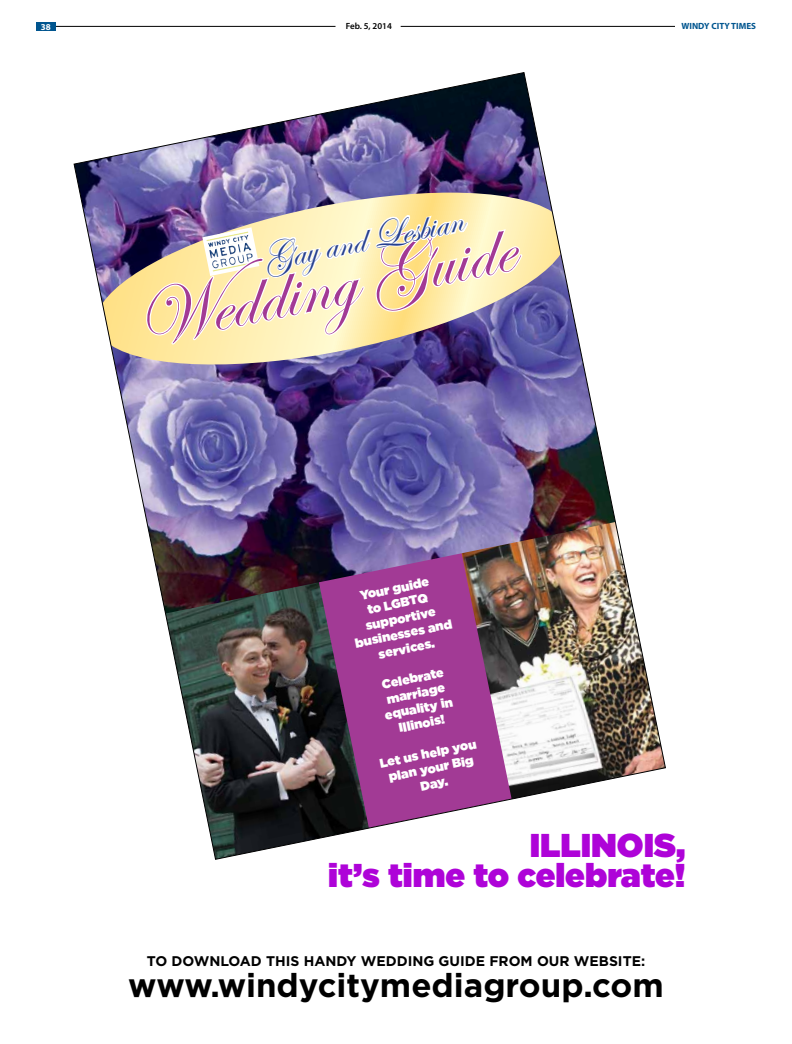
<style>
.page{position:relative;width:792px;height:1044px;background:#fff}
.page>*{position:absolute;margin:0;border:0;box-sizing:border-box;transform-origin:0 0}
.t1{font:81.1px "Edwardian Script ITC";color:#a23a95}
.t2{font:39.1px "Edwardian Script ITC";color:#25408f}
.t3{font:33px/30px "Gotham Ultra";color:#ae03d8;text-align:right}
.t4{font:700 33px "Gotham";color:#000}
.t5{font:700 14px "Gotham";color:#000}
.t6{font:12.8px/15.3px "Gotham Ultra";color:#fff;text-align:center}
.t7{font:700 9px "Myriad Pro";color:#00558f}
.t8{font:600 9px "Myriad Pro";color:#000}
.t9{font:700 9px "Myriad Pro";color:#fff}
</style>
<div class="page">
<img style="left:73px;top:72px;width:593px;height:788px">
<hr style="left:54px;top:26px;width:282px;height:1px;background:#000">
<hr style="left:401px;top:26px;width:274px;height:1px;background:#000">
<div style="left:36px;top:22px;width:20px;height:9px;background:#00558f"></div>
<p class="t9" style="left:41px;top:21px;width:11px">38</p>
<p class="t8" style="left:346px;top:20px;width:48px">Feb. 5, 2014</p>
<p class="t7" style="left:681px;top:20px;width:76px">WINDY CITY TIMES</p>
<p class="t2" style="left:259px;top:239px;width:204px;rotate:-12deg">Gay and Lesbian</p>
<p class="t1" style="left:126px;top:280px;width:386px;rotate:-12deg">Wedding Guide</p>
<p class="t6" style="left:345px;top:590px;width:100px;rotate:-11deg">Your guide<br>to LGBTQ supportive businesses and services.</p>
<p class="t6" style="left:378px;top:677px;width:71px;rotate:-11deg">Celebrate marriage equality in<br>Illinois!</p>
<p class="t6" style="left:378px;top:755px;width:100px;rotate:-11deg">Let us help you plan your Big<br>Day.</p>
<p class="t3" style="left:328px;top:830px;width:359px">ILLINOIS,<br>it’s time to celebrate!</p>
<p class="t5" style="left:147px;top:953px;width:500px">TO DOWNLOAD THIS HANDY WEDDING GUIDE FROM OUR WEBSITE:</p>
<p class="t4" style="left:128px;top:966px;width:537px">www.windycitymediagroup.com</p>
</div>
